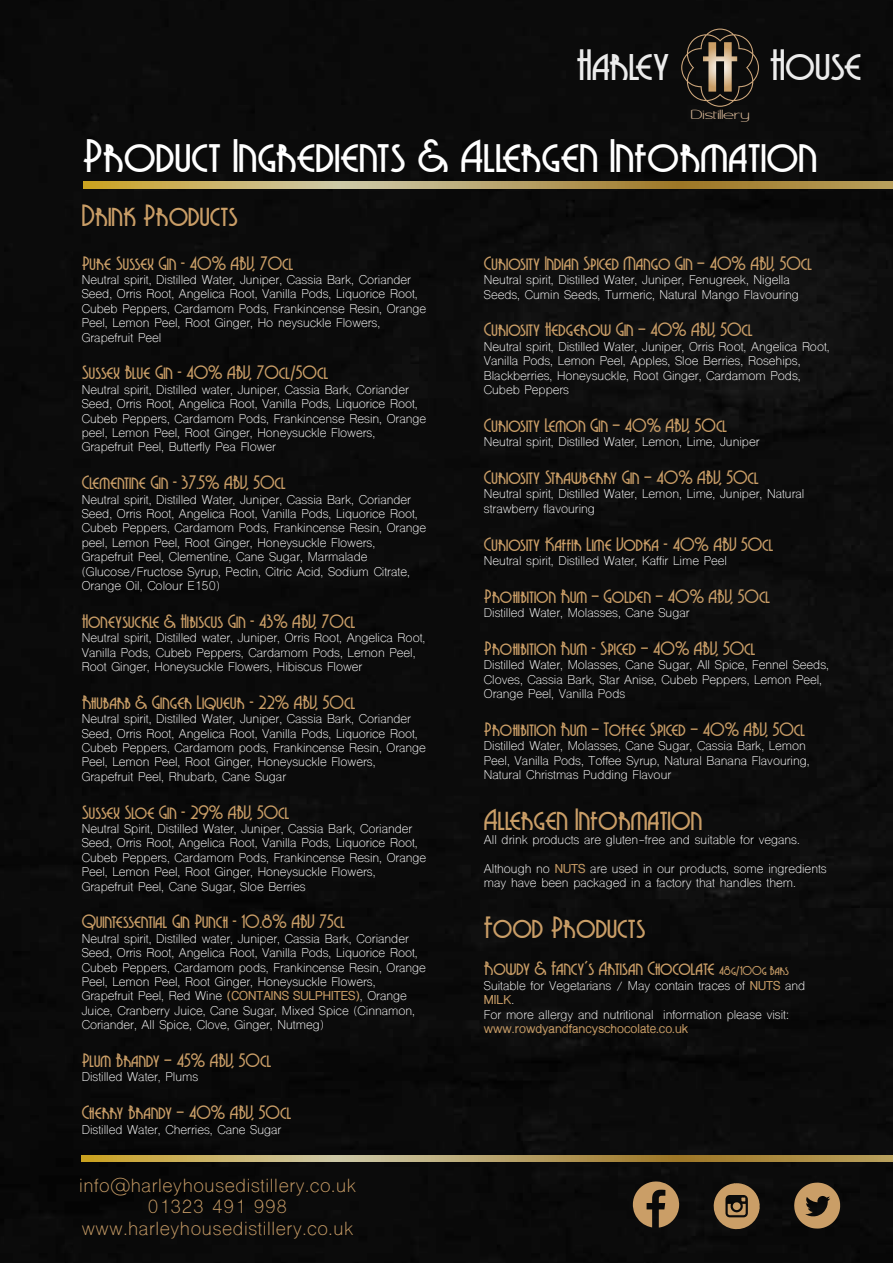
<style>
.page{position:relative;width:893px;height:1263px;background:#0b0b0b}
.page>*{position:absolute;margin:0;border:0;box-sizing:border-box;transform-origin:0 0}
.t1{font:43.5px "Grenadier NF";color:#fff;scale:1.07 1}
.t2{font:40.65px "Grenadier NF";color:#ececec;scale:1.07 1}
.t3{font:28.5px "Grenadier NF";color:#ca9e67}
.t4{font:18px "Grenadier NF";color:#ca9e67}
.t5{font:18px/21.6px "Shree Dev 0714";letter-spacing:.035em;color:#ca9e67;text-align:center}
.t6{font:15.6px "Asenine Wide";color:#dcbb9a;scale:1.07 1}
.t7{font:12px/14.4px "Shree Dev 0714";color:#fff}
.t8{font:700 12px "Shree Dev 0714";color:#ca9e67}
.s1{font-weight:700;color:#ca9e67}
.s2{font-size:12px}
</style>
<div class="page">
<svg style="left:83px;top:182px;width:810px;height:6px;background:#baa15d"></svg>
<svg style="left:681px;top:29px;width:78px;height:78px;background:#383027"></svg>
<svg style="left:82px;top:1155px;width:811px;height:6px;background:#baa15d"></svg>
<svg style="left:794px;top:1182px;width:46px;height:46px;background:#846845"></svg>
<svg style="left:712px;top:1183px;width:48px;height:48px;background:#7a6040"></svg>
<svg style="left:633px;top:1181px;width:46px;height:46px;background:#816644"></svg>
<h2 class="t2" style="left:576px;top:44px;width:89px">Harley</h2>
<h2 class="t2" style="left:770px;top:44px;width:87px">House</h2>
<h3 class="t6" style="left:691px;top:106px;width:56px">Distillery</h3>
<h1 class="t1" style="left:82px;top:134px;width:688px">Product Ingredients &amp; Allergen Information</h1>
<h3 class="t3" style="left:82px;top:201px;width:158px">Drink Products</h3>
<h3 class="t4" style="left:82px;top:254px;width:213px">Pure Sussex Gin - 40% ABV, 70cl</h3>
<p class="t7" style="left:82px;top:274px;width:346px">Neutral spirit, Distilled Water, Juniper, Cassia Bark, Coriander Seed, Orris Root, Angelica Root, Vanilla Pods, Liquorice Root, Cubeb Peppers, Cardamom Pods, Frankincense Resin, Orange Peel, Lemon Peel, Root Ginger, Ho neysuckle Flowers, Grapefruit Peel</p>
<h3 class="t4" style="left:82px;top:363px;width:248px">Sussex Blue Gin - 40% ABV, 70cl/50cl</h3>
<p class="t7" style="left:82px;top:384px;width:346px">Neutral spirit, Distilled water, Juniper, Cassia Bark, Coriander Seed, Orris Root, Angelica Root, Vanilla Pods, Liquorice Root, Cubeb Peppers, Cardamom Pods, Frankincense Resin, Orange peel, Lemon Peel, Root Ginger, Honeysuckle Flowers, Grapefruit Peel, Butterfly Pea Flower</p>
<h3 class="t4" style="left:82px;top:473px;width:206px">Clementine Gin - 37.5% ABV, 50cl</h3>
<p class="t7" style="left:82px;top:493px;width:346px">Neutral spirit, Distilled Water, Juniper, Cassia Bark, Coriander Seed, Orris Root, Angelica Root, Vanilla Pods, Liquorice Root, Cubeb Peppers, Cardamom Pods, Frankincense Resin, Orange peel, Lemon Peel, Root Ginger, Honeysuckle Flowers, Grapefruit Peel, Clementine, Cane Sugar, Marmalade (Glucose/Fructose Syrup, Pectin, Citric Acid, Sodium Citrate, Orange Oil, Colour E150)</p>
<h3 class="t4" style="left:82px;top:612px;width:275px">Honeysuckle &amp; Hibiscus Gin - 43% ABV, 70cl</h3>
<p class="t7" style="left:82px;top:632px;width:345px">Neutral spirit, Distilled water, Juniper, Orris Root, Angelica Root,<br>Vanilla Pods, Cubeb Peppers, Cardamom Pods, Lemon Peel,<br>Root Ginger, Honeysuckle Flowers, Hibiscus Flower</p>
<h3 class="t4" style="left:82px;top:693px;width:275px">Rhubarb &amp; Ginger Liqueur - 22% ABV, 50cl</h3>
<p class="t7" style="left:82px;top:713px;width:346px">Neutral spirit, Distilled Water, Juniper, Cassia Bark, Coriander Seed, Orris Root, Angelica Root, Vanilla Pods, Liquorice Root, Cubeb Peppers, Cardamom pods, Frankincense Resin, Orange Peel, Lemon Peel, Root Ginger, Honeysuckle Flowers, Grapefruit Peel, Rhubarb, Cane Sugar</p>
<h3 class="t4" style="left:82px;top:803px;width:209px">Sussex Sloe Gin - 29% ABV, 50cl</h3>
<p class="t7" style="left:82px;top:823px;width:346px">Neutral Spirit, Distilled Water, Juniper, Cassia Bark, Coriander Seed, Orris Root, Angelica Root, Vanilla Pods, Liquorice Root, Cubeb Peppers, Cardamom Pods, Frankincense Resin, Orange Peel, Lemon Peel, Root Ginger, Honeysuckle Flowers, Grapefruit Peel, Cane Sugar, Sloe Berries</p>
<h3 class="t4" style="left:82px;top:912px;width:265px">Quintessential Gin Punch - 10.8% ABV 75cl</h3>
<p class="t7" style="left:82px;top:933px;width:346px">Neutral spirit, Distilled water, Juniper, Cassia Bark, Coriander Seed, Orris Root, Angelica Root, Vanilla Pods, Liquorice Root, Cubeb Peppers, Cardamom pods, Frankincense Resin, Orange Peel, Lemon Peel, Root Ginger, Honeysuckle Flowers, Grapefruit Peel, Red Wine <span class="s1">(CONTAINS SULPHITES)</span>, Orange Juice, Cranberry Juice, Cane Sugar, Mixed Spice (Cinnamon, Coriander, All Spice, Clove, Ginger, Nutmeg)</p>
<h3 class="t4" style="left:82px;top:1051px;width:191px">Plum Brandy – 45% ABV, 50cl</h3>
<p class="t7" style="left:82px;top:1071px;width:118px">Distilled Water, Plums</p>
<h3 class="t4" style="left:82px;top:1103px;width:211px">Cherry Brandy – 40% ABV, 50cl</h3>
<p class="t7" style="left:82px;top:1123px;width:201px">Distilled Water, Cherries, Cane Sugar</p>
<h3 class="t5" style="left:79px;top:1176px;width:278px">info@harleyhousedistillery.co.uk<br>01323 491 998 www.harleyhousedistillery.co.uk</h3>
<h3 class="t4" style="left:484px;top:254px;width:330px">Curiosity Indian Spiced Mango Gin – 40% ABV, 50cl</h3>
<p class="t7" style="left:484px;top:274px;width:316px">Neutral spirit, Distilled Water, Juniper, Fenugreek, Nigella<br>Seeds, Cumin Seeds, Turmeric, Natural Mango Flavouring</p>
<h3 class="t4" style="left:484px;top:320px;width:270px">Curiosity Hedgerow Gin – 40% ABV, 50cl</h3>
<p class="t7" style="left:484px;top:341px;width:347px">Neutral spirit, Distilled Water, Juniper, Orris Root, Angelica Root, Vanilla Pods, Lemon Peel, Apples, Sloe Berries, Rosehips, Blackberries, Honeysuckle, Root Ginger, Cardamom Pods, Cubeb Peppers</p>
<h3 class="t4" style="left:484px;top:416px;width:245px">Curiosity Lemon Gin – 40% ABV, 50cl</h3>
<p class="t7" style="left:484px;top:436px;width:277px">Neutral spirit, Distilled Water, Lemon, Lime, Juniper</p>
<h3 class="t4" style="left:484px;top:468px;width:276px">Curiosity Strawberry Gin – 40% ABV, 50cl</h3>
<p class="t7" style="left:484px;top:488px;width:322px">Neutral spirit, Distilled Water, Lemon, Lime, Juniper, Natural strawberry flavouring</p>
<h3 class="t4" style="left:484px;top:535px;width:291px">Curiosity Kaffir Lime Vodka - 40% ABV 50cl</h3>
<p class="t7" style="left:484px;top:555px;width:245px">Neutral spirit, Distilled Water, Kaffir Lime Peel</p>
<h3 class="t4" style="left:484px;top:587px;width:288px">Prohibition Rum – Golden – 40% ABV, 50cl</h3>
<p class="t7" style="left:484px;top:607px;width:207px">Distilled Water, Molasses, Cane Sugar</p>
<h3 class="t4" style="left:484px;top:639px;width:273px">Prohibition Rum - Spiced – 40% ABV, 50cl</h3>
<p class="t7" style="left:484px;top:659px;width:347px">Distilled Water, Molasses, Cane Sugar, All Spice, Fennel Seeds,<br>Cloves, Cassia Bark, Star Anise, Cubeb Peppers, Lemon Peel,<br>Orange Peel, Vanilla Pods</p>
<h3 class="t4" style="left:484px;top:720px;width:323px">Prohibition Rum – Toffee Spiced – 40% ABV, 50cl</h3>
<p class="t7" style="left:484px;top:740px;width:327px">Distilled Water, Molasses, Cane Sugar, Cassia Bark, Lemon<br>Peel, Vanilla Pods, Toffee Syrup, Natural Banana Flavouring,<br>Natural Christmas Pudding Flavour</p>
<h3 class="t3" style="left:484px;top:804px;width:220px">Allergen Information</h3>
<p class="t7" style="left:484px;top:834px;width:317px">All drink products are gluten-free and suitable for vegans.</p>
<p class="t7" style="left:484px;top:863px;width:344px">Although no <span class="s1">NUTS</span> are used in our products, some ingredients may have been packaged in a factory that handles them.</p>
<h3 class="t3" style="left:484px;top:912px;width:163px">Food Products</h3>
<h3 class="t4" style="left:484px;top:959px;width:307px">Rowdy &amp; Fancy’s Artisan Chocolate <span class="s2">48g/100g Bars</span></h3>
<p class="t7" style="left:484px;top:980px;width:323px">Suitable for Vegetarians / May contain traces of <span class="s1">NUTS</span> and<br><span class="s1">MILK</span>.<br>For more allergy and nutritional information please visit:</p>
<p class="t8" style="left:484px;top:1022px;width:206px">www.rowdyandfancyschocolate.co.uk</p>
</div>
